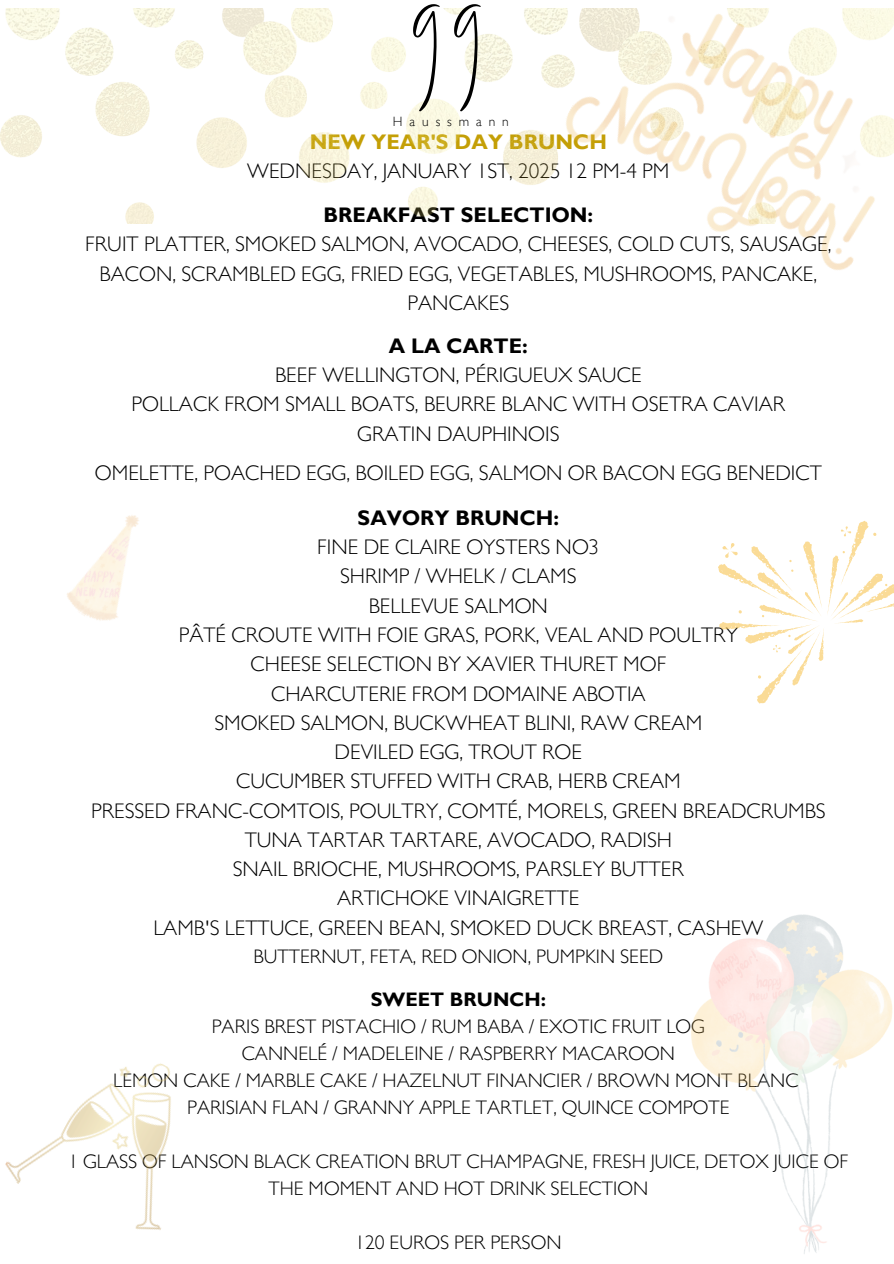
<style>
.page{position:relative;width:894px;height:1264px;background:#fff}
.page>*{position:absolute;margin:0;border:0;box-sizing:border-box;transform-origin:0 0}
.t1{font:65.55px "Better Saturday";color:#000}
.t2{font:300 21.15px/29.2px "Gill Sans MT Std";color:#000;text-align:center}
.t3{font:300 19.5px/27px "Gill Sans MT Std";color:#000;text-align:center}
.t4{font:300 13.5px "Gill Sans MT Std";letter-spacing:.51em;color:#000}
.s1{font-weight:700;color:#c49f06}
.s2{font-weight:700}
</style>
<div class="page">
<img style="left:5px;top:1063px;width:166px;height:167px">
<img style="left:551px;top:8px;width:342px;height:262px">
<img style="left:67px;top:515px;width:72px;height:106px">
<svg style="left:718px;top:520px;width:175px;height:184px"></svg>
<img style="left:0;top:9px;width:893px;height:215px">
<img style="left:691px;top:914px;width:201px;height:340px">
<h1 class="t1" style="left:409px;top:46px;width:77px">99</h1>
<h1 class="t4" style="left:393px;top:117px;width:117px">Haussmann</h1>
<p class="t2" style="left:247px;top:130px;width:423px"><span class="s1">NEW YEAR'S DAY BRUNCH<br></span>WEDNESDAY, JANUARY 1ST, 2025 12 PM-4 PM</p>
<p class="t2" style="left:85px;top:204px;width:747px"><span class="s2">BREAKFAST SELECTION:<br></span>FRUIT PLATTER, SMOKED SALMON, AVOCADO, CHEESES, COLD CUTS, SAUSAGE, BACON, SCRAMBLED EGG, FRIED EGG, VEGETABLES, MUSHROOMS, PANCAKE, PANCAKES</p>
<p class="t2" style="left:131px;top:334px;width:655px"><span class="s2">A LA CARTE:<br></span>BEEF WELLINGTON, PÉRIGUEUX SAUCE<br>POLLACK FROM SMALL BOATS, BEURRE BLANC WITH OSETRA CAVIAR<br>GRATIN DAUPHINOIS</p>
<p class="t2" style="left:95px;top:461px;width:728px">OMELETTE, POACHED EGG, BOILED EGG, SALMON OR BACON EGG BENEDICT</p>
<h1 class="t2" style="left:91px;top:506px;width:736px"><span class="s2">SAVORY BRUNCH:<br></span>FINE DE CLAIRE OYSTERS NO3<br>SHRIMP / WHELK / CLAMS<br>BELLEVUE SALMON<br>PÂTÉ CROUTE WITH FOIE GRAS, PORK, VEAL AND POULTRY<br>CHEESE SELECTION BY XAVIER THURET MOF<br>CHARCUTERIE FROM DOMAINE ABOTIA<br>SMOKED SALMON, BUCKWHEAT BLINI, RAW CREAM<br>DEVILED EGG, TROUT ROE<br>CUCUMBER STUFFED WITH CRAB, HERB CREAM<br>PRESSED FRANC-COMTOIS, POULTRY, COMTÉ, MORELS, GREEN BREADCRUMBS TUNA TARTAR TARTARE, AVOCADO, RADISH<br>SNAIL BRIOCHE, MUSHROOMS, PARSLEY BUTTER<br>ARTICHOKE VINAIGRETTE<br>LAMB'S LETTUCE, GREEN BEAN, SMOKED DUCK BREAST, CASHEW</h1>
<h1 class="t3" style="left:253px;top:945px;width:411px">BUTTERNUT, FETA, RED ONION, PUMPKIN SEED</h1>
<h1 class="t3" style="left:113px;top:988px;width:686px"><span class="s2">SWEET BRUNCH:<br></span>PARIS BREST PISTACHIO / RUM BABA / EXOTIC FRUIT LOG<br>CANNELÉ / MADELEINE / RASPBERRY MACAROON<br>LEMON CAKE / MARBLE CAKE / HAZELNUT FINANCIER / BROWN MONT BLANC PARISIAN FLAN / GRANNY APPLE TARTLET, QUINCE COMPOTE</h1>
<h1 class="t3" style="left:68px;top:1150px;width:781px">1 GLASS OF LANSON BLACK CREATION BRUT CHAMPAGNE, FRESH JUICE, DETOX JUICE OF<br>THE MOMENT AND HOT DRINK SELECTION</h1>
<h1 class="t3" style="left:355px;top:1231px;width:208px">120 EUROS PER PERSON</h1>
</div>
